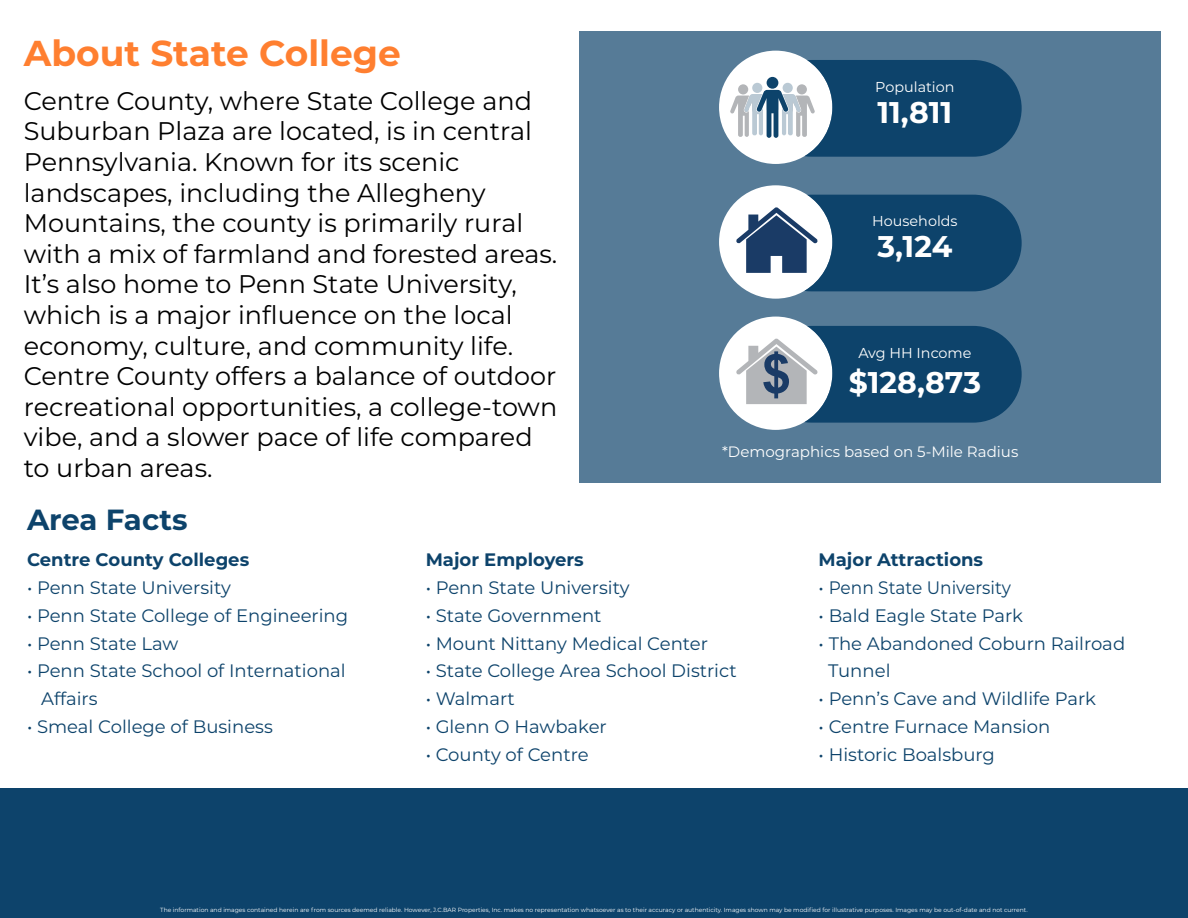
<style>
.page{position:relative;width:1188px;height:918px;background:#fff}
.page>*{position:absolute;margin:0;border:0;box-sizing:border-box;transform-origin:0 0}
.t1{font:700 36px "Montserrat";color:#ff7f30}
.t2{font:700 29.85px "Montserrat";color:#fff}
.t3{font:700 29.1px "Montserrat";color:#0d436b}
.t4{font:25.5px/30.6px "Montserrat";color:#000}
.t5{font:18px/27.8px "Montserrat";color:#0d436b}
.t6{font:700 18px "Montserrat";color:#0d436b}
.t7{font:15px "Montserrat";color:#fff}
.t8{font:14.4px "Montserrat";color:#fff}
.t9{font:6px "Montserrat";color:#fff}
</style>
<div class="page">
<div style="left:0;top:788px;width:1188px;height:130px;background:#0d436b"></div>
<div style="left:580px;top:31px;width:581px;height:452px;background:#567b97"></div>
<div style="left:719px;top:51px;width:113px;height:113px;background:#fff;border-radius:50%"></div>
<svg style="left:730px;top:60px;width:292px;height:97px"></svg>
<div style="left:719px;top:185px;width:113px;height:114px;background:#fff;border-radius:50%"></div>
<svg style="left:736px;top:195px;width:286px;height:96px"></svg>
<div style="left:719px;top:317px;width:113px;height:113px;background:#fff;border-radius:50%"></div>
<svg style="left:736px;top:326px;width:286px;height:97px"></svg>
<h1 class="t1" style="left:24px;top:27px;width:378px">About State College</h1>
<p class="t4" style="left:24px;top:85px;width:535px">Centre County, where State College and Suburban Plaza are located, is in central Pennsylvania. Known for its scenic landscapes, including the Allegheny Mountains, the county is primarily rural with a mix of farmland and forested areas.<br>It’s also home to Penn State University, which is a major influence on the local economy, culture, and community life.<br>Centre County offers a balance of outdoor recreational opportunities, a college-town vibe, and a slower pace of life compared to urban areas.</p>
<p class="t3" style="left:27px;top:499px;width:162px">Area Facts</p>
<p class="t8" style="left:875px;top:77px;width:81px">Population</p>
<p class="t2" style="left:878px;top:91px;width:76px">11,811</p>
<p class="t8" style="left:872px;top:211px;width:87px">Households</p>
<p class="t2" style="left:878px;top:225px;width:76px">3,124</p>
<p class="t8" style="left:858px;top:343px;width:115px">Avg HH Income</p>
<p class="t2" style="left:849px;top:361px;width:134px">$128,873</p>
<p class="t7" style="left:722px;top:441px;width:298px">*Demographics based on 5-Mile Radius</p>
<p class="t6" style="left:27px;top:547px;width:224px">Centre County Colleges</p>
<p class="t5" style="left:27px;top:573px;width:205px">• Penn State University</p>
<p class="t5" style="left:27px;top:601px;width:323px">• Penn State College of Engineering</p>
<p class="t5" style="left:27px;top:629px;width:153px">• Penn State Law</p>
<p class="t5" style="left:41px;top:656px;width:306px;text-indent:-14px">• Penn State School of International<br>Affairs</p>
<p class="t5" style="left:27px;top:712px;width:247px">• Smeal College of Business</p>
<p class="t6" style="left:426px;top:547px;width:160px">Major Employers</p>
<p class="t5" style="left:426px;top:573px;width:205px">• Penn State University</p>
<p class="t5" style="left:426px;top:601px;width:177px">• State Government</p>
<p class="t5" style="left:426px;top:629px;width:284px">• Mount Nittany Medical Center</p>
<p class="t5" style="left:426px;top:656px;width:313px">• State College Area School District</p>
<p class="t5" style="left:426px;top:684px;width:91px">• Walmart</p>
<p class="t5" style="left:426px;top:712px;width:183px">• Glenn O Hawbaker</p>
<p class="t5" style="left:426px;top:740px;width:164px">• County of Centre</p>
<p class="t6" style="left:819px;top:547px;width:166px">Major Attractions</p>
<p class="t5" style="left:819px;top:573px;width:194px">• Penn State University</p>
<p class="t5" style="left:819px;top:601px;width:206px">• Bald Eagle State Park</p>
<p class="t5" style="left:828px;top:629px;width:299px;text-indent:-9px">• The Abandoned Coburn Railroad<br>Tunnel</p>
<p class="t5" style="left:819px;top:684px;width:279px">• Penn’s Cave and Wildlife Park</p>
<p class="t5" style="left:819px;top:712px;width:233px">• Centre Furnace Mansion</p>
<p class="t5" style="left:819px;top:740px;width:178px">• Historic Boalsburg</p>
<p class="t9" style="left:160px;top:905px;width:869px">The information and images contained herein are from sources deemed reliable. However, J.C.BAR Properties, Inc. makes no representation whatsoever as to their accuracy or authenticity. Images shown may be modified for illustrative purposes. Images may be out-of-date and not current.</p>
</div>
